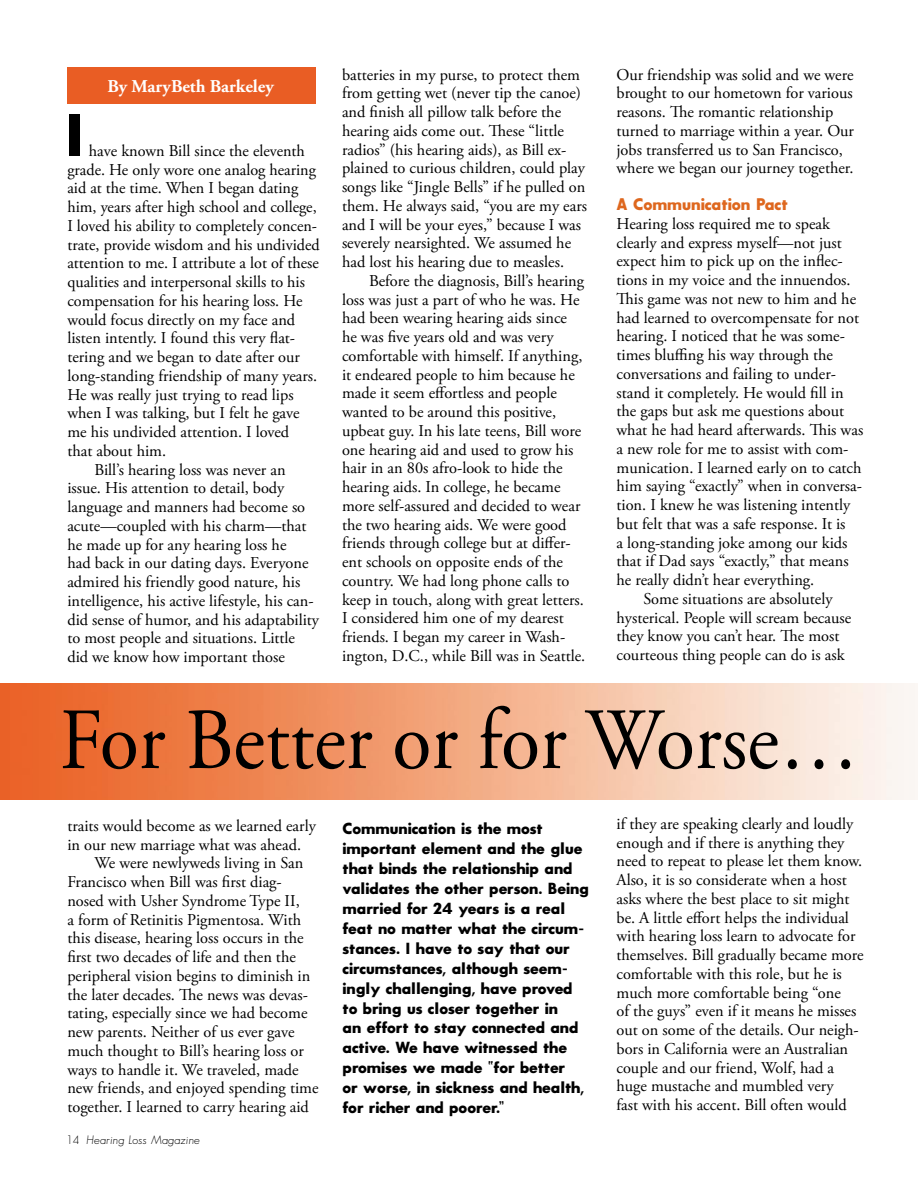
<style>
.page{position:relative;width:918px;height:1188px;background:#fff}
.page>*{position:absolute;margin:0;border:0;box-sizing:border-box;transform-origin:0 0}
.t1{font:87px "Adobe Garamond Pro";color:#000;scale:.92 1}
.t2{font:52.05px "Impact";color:#000}
.t3{font:700 18px "Adobe Garamond Pro";color:#fff}
.t4{font:16.5px/18.8px "Adobe Garamond Pro";color:#000}
.t5{font:700 16.5px "Sans Serif FLF";color:#de671e}
.t6{font:700 15.75px/20px "Sans Serif FLF";color:#000}
.t7{font:italic 12px "Sans Serif FLF";color:#000}
.s1{font-style:normal}
</style>
<div class="page">
<img style="left:0;top:684px;width:918px;height:116px">
<div style="left:67px;top:67px;width:249px;height:37px;background:#e95d24"></div>
<p class="t3" style="left:108px;top:76px;width:168px">By MaryBeth Barkeley</p>
<h2 class="t2" style="left:67px;top:103px;width:16px">I</h2>
<p class="t4" style="left:89px;top:142px;width:218px">have known Bill since the eleventh</p>
<p class="t4" style="left:67px;top:161px;width:250px">grade. He only wore one analog hearing</p>
<p class="t4" style="left:67px;top:179px;width:232px">aid at the time. When I began dating</p>
<p class="t4" style="left:67px;top:198px;width:251px">him, years after high school and college,</p>
<p class="t4" style="left:67px;top:217px;width:251px">I loved his ability to completely concen-</p>
<p class="t4" style="left:67px;top:236px;width:254px">trate, provide wisdom and his undivided</p>
<p class="t4" style="left:67px;top:254px;width:253px">attention to me. I attribute a lot of these</p>
<p class="t4" style="left:67px;top:273px;width:239px">qualities and interpersonal skills to his</p>
<p class="t4" style="left:67px;top:292px;width:237px">compensation for his hearing loss. He</p>
<p class="t4" style="left:67px;top:311px;width:229px">would focus directly on my face and</p>
<p class="t4" style="left:67px;top:329px;width:229px">listen intently. I found this very flat-</p>
<p class="t4" style="left:67px;top:348px;width:234px">tering and we began to date after our</p>
<p class="t4" style="left:67px;top:367px;width:251px">long-standing friendship of many years.</p>
<p class="t4" style="left:67px;top:386px;width:228px">He was really just trying to read lips</p>
<p class="t4" style="left:67px;top:404px;width:234px">when I was talking, but I felt he gave</p>
<p class="t4" style="left:67px;top:423px;width:223px">me his undivided attention. I loved</p>
<p class="t4" style="left:67px;top:442px;width:100px">that about him.</p>
<p class="t4" style="left:94px;top:461px;width:193px">Bill’s hearing loss was never an</p>
<p class="t4" style="left:67px;top:479px;width:219px">issue. His attention to detail, body</p>
<p class="t4" style="left:67px;top:498px;width:239px">language and manners had become so</p>
<p class="t4" style="left:67px;top:517px;width:240px">acute—coupled with his charm—that</p>
<p class="t4" style="left:67px;top:536px;width:221px">he made up for any hearing loss he</p>
<p class="t4" style="left:67px;top:554px;width:243px">had back in our dating days. Everyone</p>
<p class="t4" style="left:67px;top:573px;width:234px">admired his friendly good nature, his</p>
<p class="t4" style="left:67px;top:592px;width:248px">intelligence, his active lifestyle, his can-</p>
<p class="t4" style="left:67px;top:611px;width:253px">did sense of humor, and his adaptability</p>
<p class="t4" style="left:67px;top:629px;width:229px">to most people and situations. Little</p>
<p class="t4" style="left:67px;top:648px;width:219px">did we know how important those</p>
<p class="t4" style="left:342px;top:66px;width:247px">batteries in my purse, to protect them from getting wet (never tip the canoe) and finish all pillow talk before the hearing aids come out. These “little radios” (his hearing aids), as Bill ex&shy;plained to curious children, could play songs like “Jingle Bells” if he pulled on them. He always said, “you are my ears and I will be your eyes,” because I was severely nearsighted. We assumed he had lost his hearing due to measles.</p>
<p class="t4" style="left:342px;top:272px;width:245px;text-indent:27px">Before the diagnosis, Bill’s hearing loss was just a part of who he was. He had been wearing hearing aids since he was five years old and was very comfortable with himself. If anything, it endeared people to him because he made it seem effortless and people wanted to be around this positive, upbeat guy. In his late teens, Bill wore one hearing aid and used to grow his hair in an 80s afro-look to hide the hearing aids. In college, he became more self-assured and decided to wear the two hearing aids. We were good friends through college but at differ&shy;ent schools on opposite ends of the country. We had long phone calls to keep in touch, along with great letters.<br>I considered him one of my dearest friends. I began my career in Wash&shy;ington, D.C., while Bill was in Seattle.</p>
<p class="t4" style="left:616px;top:66px;width:239px">Our friendship was solid and we were brought to our hometown for various reasons. The romantic relationship turned to marriage within a year. Our jobs transferred us to San Francisco, where we began our journey together.</p>
<p class="t5" style="left:616px;top:195px;width:173px">A Communication Pact</p>
<p class="t4" style="left:616px;top:215px;width:215px">Hearing loss required me to speak</p>
<p class="t4" style="left:616px;top:234px;width:227px">clearly and express myself—not just</p>
<p class="t4" style="left:616px;top:252px;width:228px">expect him to pick up on the inflec-</p>
<p class="t4" style="left:616px;top:271px;width:236px">tions in my voice and the innuendos.</p>
<p class="t4" style="left:616px;top:290px;width:241px">This game was not new to him and he</p>
<p class="t4" style="left:616px;top:309px;width:244px">had learned to overcompensate for not</p>
<p class="t4" style="left:616px;top:327px;width:230px">hearing. I noticed that he was some-</p>
<p class="t4" style="left:616px;top:346px;width:218px">times bluffing his way through the</p>
<p class="t4" style="left:616px;top:365px;width:221px">conversations and failing to under-</p>
<p class="t4" style="left:616px;top:384px;width:229px">stand it completely. He would fill in</p>
<p class="t4" style="left:616px;top:402px;width:229px">the gaps but ask me questions about</p>
<p class="t4" style="left:616px;top:421px;width:248px">what he had heard afterwards. This was</p>
<p class="t4" style="left:616px;top:440px;width:233px">a new role for me to assist with com-</p>
<p class="t4" style="left:616px;top:459px;width:247px">munication. I learned early on to catch</p>
<p class="t4" style="left:616px;top:477px;width:247px">him saying “exactly” when in conversa-</p>
<p class="t4" style="left:616px;top:496px;width:235px">tion. I knew he was listening intently</p>
<p class="t4" style="left:616px;top:515px;width:231px">but felt that was a safe response. It is</p>
<p class="t4" style="left:616px;top:534px;width:232px">a long-standing joke among our kids</p>
<p class="t4" style="left:616px;top:552px;width:234px">that if Dad says “exactly,” that means</p>
<p class="t4" style="left:616px;top:571px;width:199px">he really didn’t hear everything.</p>
<p class="t4" style="left:644px;top:590px;width:191px">Some situations are absolutely</p>
<p class="t4" style="left:616px;top:609px;width:236px">hysterical. People will scream because</p>
<p class="t4" style="left:616px;top:627px;width:224px">they know you can’t hear. The most</p>
<p class="t4" style="left:616px;top:646px;width:230px">courteous thing people can do is ask</p>
<h1 class="t1" style="left:60px;top:688px;width:870px">For Better or for Worse…</h1>
<p class="t4" style="left:67px;top:817px;width:250px">traits would become as we learned early</p>
<p class="t4" style="left:67px;top:836px;width:235px">in our new marriage what was ahead.</p>
<p class="t4" style="left:94px;top:854px;width:211px">We were newlyweds living in San</p>
<p class="t4" style="left:67px;top:873px;width:216px">Francisco when Bill was first diag-</p>
<p class="t4" style="left:67px;top:892px;width:234px">nosed with Usher Syndrome Type II,</p>
<p class="t4" style="left:67px;top:911px;width:235px">a form of Retinitis Pigmentosa. With</p>
<p class="t4" style="left:67px;top:929px;width:238px">this disease, hearing loss occurs in the</p>
<p class="t4" style="left:67px;top:948px;width:230px">first two decades of life and then the</p>
<p class="t4" style="left:67px;top:967px;width:244px">peripheral vision begins to diminish in</p>
<p class="t4" style="left:67px;top:986px;width:242px">the later decades. The news was devas-</p>
<p class="t4" style="left:67px;top:1004px;width:242px">tating, especially since we had become</p>
<p class="t4" style="left:67px;top:1023px;width:229px">new parents. Neither of us ever gave</p>
<p class="t4" style="left:67px;top:1042px;width:238px">much thought to Bill’s hearing loss or</p>
<p class="t4" style="left:67px;top:1061px;width:233px">ways to handle it. We traveled, made</p>
<p class="t4" style="left:67px;top:1079px;width:253px">new friends, and enjoyed spending time</p>
<p class="t4" style="left:67px;top:1098px;width:243px">together. I learned to carry hearing aid</p>
<p class="t7" style="left:66px;top:1133px;width:135px"><span class="s1">14</span> Hearing Loss Magazine</p>
<p class="t6" style="left:343px;top:819px;width:248px">Communication is the most important element and the glue that binds the relationship and validates the other person. Being married for 24 years is a real feat no matter what the circum&shy;stances. I have to say that our circumstances, although seem&shy;ingly challenging, have proved to bring us closer together in<br>an effort to stay connected and active. We have witnessed the promises we made “for better<br>or worse, in sickness and health, for richer and poorer.”</p>
<p class="t4" style="left:616px;top:815px;width:249px">if they are speaking clearly and loudly enough and if there is anything they need to repeat to please let them know.<br>Also, it is so considerate when a host asks where the best place to sit might be. A little effort helps the individual with hearing loss learn to advocate for themselves. Bill gradually became more comfortable with this role, but he is much more comfortable being “one<br>of the guys” even if it means he misses out on some of the details. Our neigh&shy;bors in California were an Australian couple and our friend, Wolf, had a huge mustache and mumbled very<br>fast with his accent. Bill often would</p>
</div>
